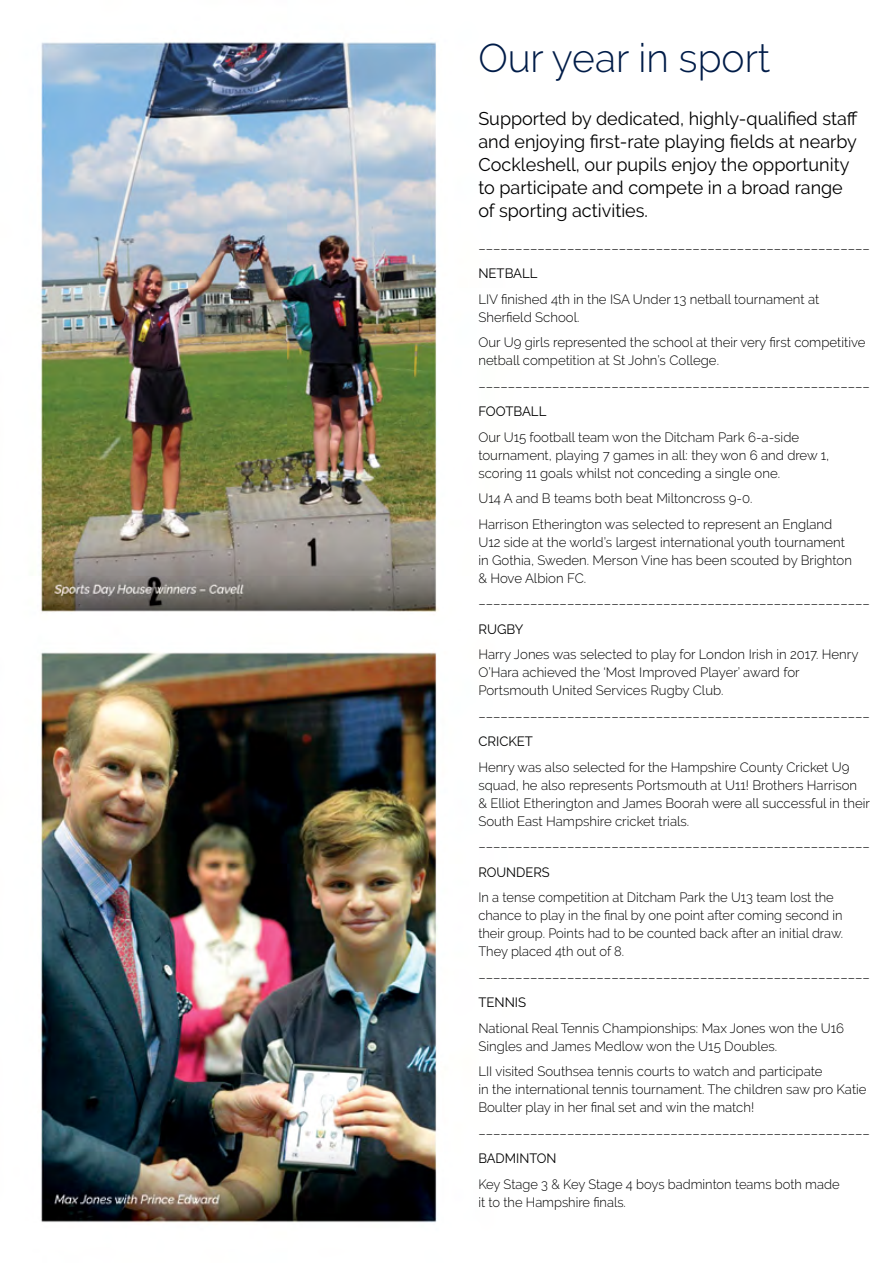
<style>
.page{position:relative;width:893px;height:1263px;background:#fff}
.page>*{position:absolute;margin:0;border:0;box-sizing:border-box;transform-origin:0 0}
.t1{font:300 39.9px "Raleway";color:#001c48}
.t2{font:18.45px/23px "Raleway";color:#000}
.t3{font:300 13.5px/18px "Raleway";color:#000}
.t4{font:300 13.5px/18px "Raleway";color:#000;scale:.96 1}
.t5{font:13.5px "Raleway";color:#000}
.t6{font:13.5px "Raleway";color:#000;scale:.96 1}
</style>
<div class="page">
<img style="left:40px;top:42px;width:399px;height:1181px">
<h1 class="t1" style="left:478px;top:34px;width:294px">Our year in sport</h1>
<h2 class="t2" style="left:478px;top:107px;width:381px">Supported by dedicated, highly-qualified staff and enjoying first-rate playing fields at nearby Cockleshell, our pupils enjoy the opportunity to participate and compete in a broad range of sporting activities.</h2>
<p class="t3" style="left:478px;top:239px;width:393px">–––––––––––––––––––––––––––––––––––––––––––––––––––––</p>
<p class="t5" style="left:478px;top:265px;width:61px">NETBALL</p>
<p class="t3" style="left:478px;top:290px;width:342px">LIV finished 4th in the ISA Under 13 netball tournament at<br>Sherfield School.</p>
<p class="t3" style="left:478px;top:333px;width:389px">Our U9 girls represented the school at their very first competitive netball competition at St John’s College.</p>
<p class="t3" style="left:478px;top:377px;width:393px">–––––––––––––––––––––––––––––––––––––––––––––––––––––</p>
<p class="t5" style="left:478px;top:403px;width:69px">FOOTBALL</p>
<p class="t3" style="left:478px;top:428px;width:352px">Our U15 football team won the Ditcham Park 6-a-side tournament, playing 7 games in all: they won 6 and drew 1, scoring 11 goals whilst not conceding a single one.</p>
<p class="t3" style="left:478px;top:485px;width:355px;line-height:25.5px">U14 A and B teams both beat Miltoncross 9-0.<br>Harrison Etherington was selected to represent an England</p>
<p class="t3" style="left:478px;top:533px;width:375px">U12 side at the world’s largest international youth tournament in Gothia, Sweden. Merson Vine has been scouted by Brighton &amp; Hove Albion FC.</p>
<p class="t3" style="left:478px;top:594px;width:393px">–––––––––––––––––––––––––––––––––––––––––––––––––––––</p>
<p class="t5" style="left:478px;top:621px;width:47px">RUGBY</p>
<p class="t3" style="left:478px;top:645px;width:382px">Harry Jones was selected to play for London Irish in 2017. Henry<br>O’Hara achieved the ‘Most Improved Player’ award for<br>Portsmouth United Services Rugby Club.</p>
<p class="t3" style="left:478px;top:707px;width:393px">–––––––––––––––––––––––––––––––––––––––––––––––––––––</p>
<p class="t5" style="left:478px;top:733px;width:56px">CRICKET</p>
<p class="t3" style="left:478px;top:758px;width:393px">Henry was also selected for the Hampshire County Cricket U9 squad, he also represents Portsmouth at U11! Brothers Harrison<br>&amp; Elliot Etherington and James Boorah were all successful in their South East Hampshire cricket trials.</p>
<p class="t3" style="left:478px;top:837px;width:393px">–––––––––––––––––––––––––––––––––––––––––––––––––––––</p>
<p class="t6" style="left:478px;top:864px;width:76px">ROUNDERS</p>
<p class="t4" style="left:478px;top:888px;width:381px">In a tense competition at Ditcham Park the U13 team lost the chance to play in the final by one point after coming second in their group. Points had to be counted back after an initial draw.<br>They placed 4th out of 8.</p>
<p class="t3" style="left:478px;top:968px;width:393px">–––––––––––––––––––––––––––––––––––––––––––––––––––––</p>
<p class="t5" style="left:478px;top:994px;width:49px">TENNIS</p>
<p class="t3" style="left:478px;top:1019px;width:367px">National Real Tennis Championships: Max Jones won the U16<br>Singles and James Medlow won the U15 Doubles.</p>
<p class="t3" style="left:478px;top:1062px;width:390px">LII visited Southsea tennis courts to watch and participate<br>in the international tennis tournament. The children saw pro Katie<br>Boulter play in her final set and win the match!</p>
<p class="t3" style="left:478px;top:1124px;width:393px">–––––––––––––––––––––––––––––––––––––––––––––––––––––</p>
<p class="t6" style="left:478px;top:1150px;width:83px">BADMINTON</p>
<p class="t4" style="left:478px;top:1175px;width:378px">Key Stage 3 &amp; Key Stage 4 boys badminton teams both made it to the Hampshire finals.</p>
</div>
